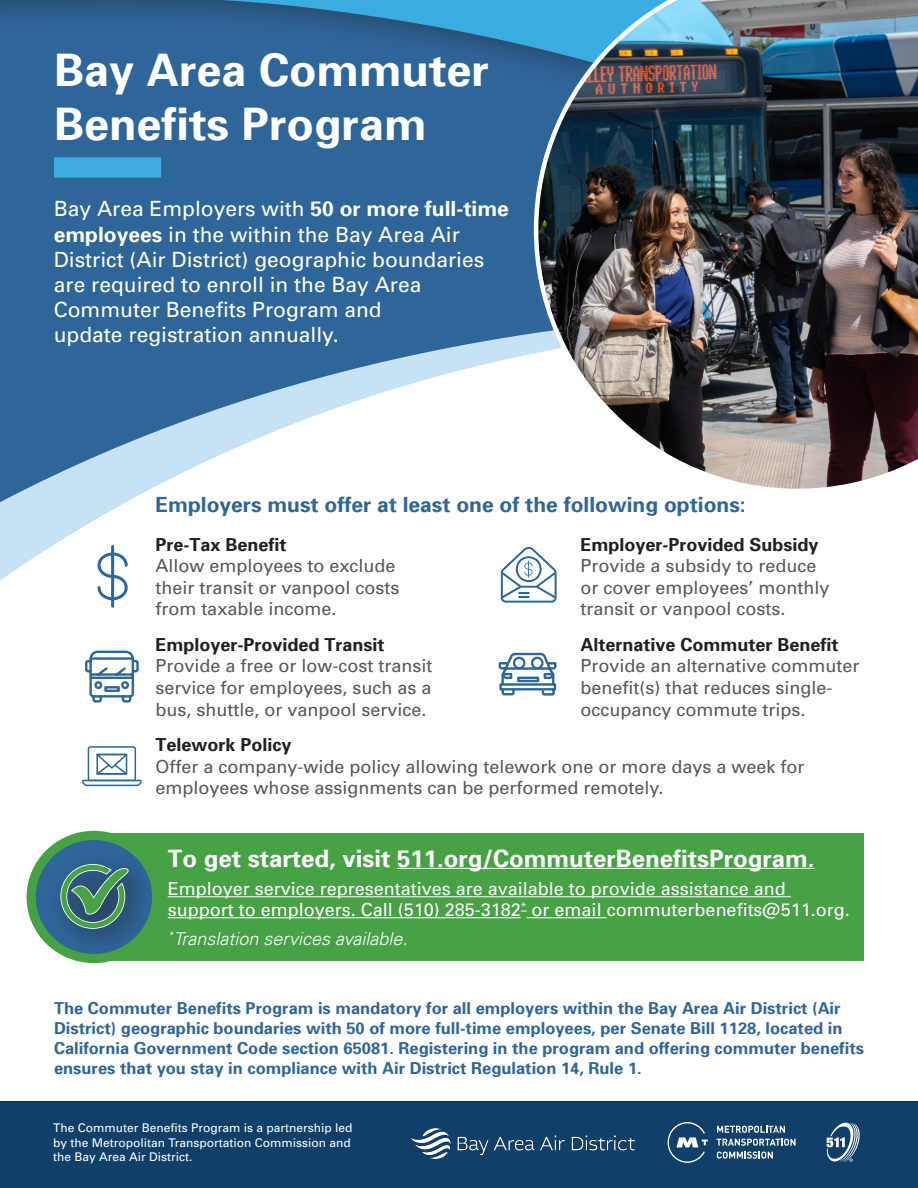
<style>
.page{position:relative;width:918px;height:1188px;background:#fff}
.page>*{position:absolute;margin:0;border:0;box-sizing:border-box;transform-origin:0 0}
.t1{font:700 45px/54px "Univers 65";color:#fff}
.t2{font:700 24px "Univers 65";color:#fff}
.t3{font:21px/25.2px "Univers";color:#fff}
.t4{font:700 21px "Univers 65";color:#2e669a}
.t5{font:18px/21.6px "Univers";color:#57585a}
.t6{font:18px/21px "Univers";color:#fff}
.t7{font:700 18px "Univers 65";color:#231f20}
.t8{font:italic 300 18px "Univers LT";color:#fff}
.t9{font:700 16.5px/19.8px "Univers 65";color:#2e669a}
.t10{font:12px/14.4px "Univers";color:#fff}
.s1{font-family:"Univers 65";font-weight:700}
</style>
<div class="page">
<svg style="left:0;top:480px;width:501px;height:307px"></svg>
<svg style="left:0;top:0;width:534px;height:480px;background:#4d7eaa"></svg>
<div style="left:94px;top:834px;width:770px;height:127px;background:#47a246"></div>
<svg style="left:31px;top:835px;width:126px;height:124px"></svg>
<div style="left:27px;top:831px;width:134px;height:132px;border:9px solid #47a246;border-radius:50%"></div>
<div style="left:45px;top:848px;width:112px;height:110px;background:#231f20;opacity:.75"></div>
<svg style="left:60px;top:864px;width:69px;height:65px;background:#487f76"></svg>
<div style="left:0;top:1102px;width:918px;height:86px;background:#104069"></div>
<div style="left:54px;top:157px;width:107px;height:21px;background:#3eace1"></div>
<img style="left:534px;top:0;width:384px;height:489px">
<svg style="left:98px;top:552px;width:30px;height:48px"></svg>
<hr style="left:111px;top:545px;width:3px;height:63px;background:#2b679b;border-radius:2px">
<svg style="left:501px;top:547px;width:56px;height:56px"></svg>
<svg style="left:84px;top:649px;width:56px;height:55px"></svg>
<svg style="left:497px;top:652px;width:60px;height:45px"></svg>
<div style="left:531px;top:657px;width:13px;height:12px;border:2px solid #2e669a;border-radius:50%"></div>
<div style="left:513px;top:657px;width:12px;height:12px;border:2px solid #2b679b;border-radius:50%"></div>
<svg style="left:82px;top:746px;width:60px;height:40px"></svg>
<svg style="left:668px;top:1122px;width:40px;height:41px"></svg>
<svg style="left:717px;top:1126px;width:68px;height:7px"></svg>
<svg style="left:717px;top:1139px;width:79px;height:7px"></svg>
<svg style="left:717px;top:1152px;width:56px;height:7px"></svg>
<img style="left:410px;top:1128px;width:225px;height:31px">
<svg style="left:826px;top:1123px;width:34px;height:39px"></svg>
<hr style="left:397px;top:868px;width:417px;height:1px;background:#fff">
<hr style="left:168px;top:896px;width:623px;height:1px;background:#fff">
<hr style="left:168px;top:917px;width:353px;height:1px;background:#fff">
<hr style="left:527px;top:917px;width:80px;height:1px;background:#fff">
<h1 class="t1" style="left:54px;top:42px;width:437px">Bay Area Commuter<br>Benefits Program</h1>
<p class="t3" style="left:54px;top:197px;width:457px">Bay Area Employers with <span class="s1">50 or more full-time employees</span> in the within the Bay Area Air District (Air District) geographic boundaries are required to enroll in the Bay Area Commuter Benefits Program and<br>update registration annually.</p>
<h2 class="t4" style="left:155px;top:491px;width:592px">Employers must offer at least one of the following options:</h2>
<h3 class="t7" style="left:155px;top:533px;width:133px">Pre-Tax Benefit</h3>
<p class="t5" style="left:155px;top:555px;width:246px">Allow employees to exclude their transit or vanpool costs from taxable income.</p>
<h3 class="t7" style="left:155px;top:633px;width:231px">Employer-Provided Transit</h3>
<p class="t5" style="left:155px;top:655px;width:279px;text-align:justify">Provide a free or low-cost transit service for employees, such as a bus, shuttle, or vanpool service.</p>
<h3 class="t7" style="left:580px;top:533px;width:240px">Employer-Provided Subsidy</h3>
<p class="t5" style="left:580px;top:555px;width:251px">Provide a subsidy to reduce or cover employees’ monthly transit or vanpool costs.</p>
<h3 class="t7" style="left:580px;top:633px;width:260px">Alternative Commuter Benefit</h3>
<p class="t5" style="left:580px;top:655px;width:281px">Provide an alternative commuter benefit(s) that reduces single&shy;occupancy commute trips.</p>
<h3 class="t7" style="left:155px;top:733px;width:138px">Telework Policy</h3>
<p class="t5" style="left:155px;top:756px;width:651px">Offer a company-wide policy allowing telework one or more days a week for employees whose assignments can be performed remotely.</p>
<p class="t2" style="left:168px;top:843px;width:648px">To get started, visit 511.org/CommuterBenefitsProgram.</p>
<p class="t6" style="left:168px;top:878px;width:684px">Employer service representatives are available to provide assistance and support to employers. Call (510) 285-3182<sup>*</sup> or email commuterbenefits@511.org.</p>
<p class="t8" style="left:168px;top:928px;width:241px"><sup>*</sup>Translation services available.</p>
<p class="t9" style="left:54px;top:998px;width:812px">The Commuter Benefits Program is mandatory for all employers within the Bay Area Air District (Air District) geographic boundaries with 50 of more full-time employees, per Senate Bill 1128, located in California Government Code section 65081. Registering in the program and offering commuter benefits ensures that you stay in compliance with Air District Regulation 14, Rule 1.</p>
<p class="t10" style="left:53px;top:1121px;width:301px">The Commuter Benefits Program is a partnership led by the Metropolitan Transportation Commission and the Bay Area Air District.</p>
</div>
